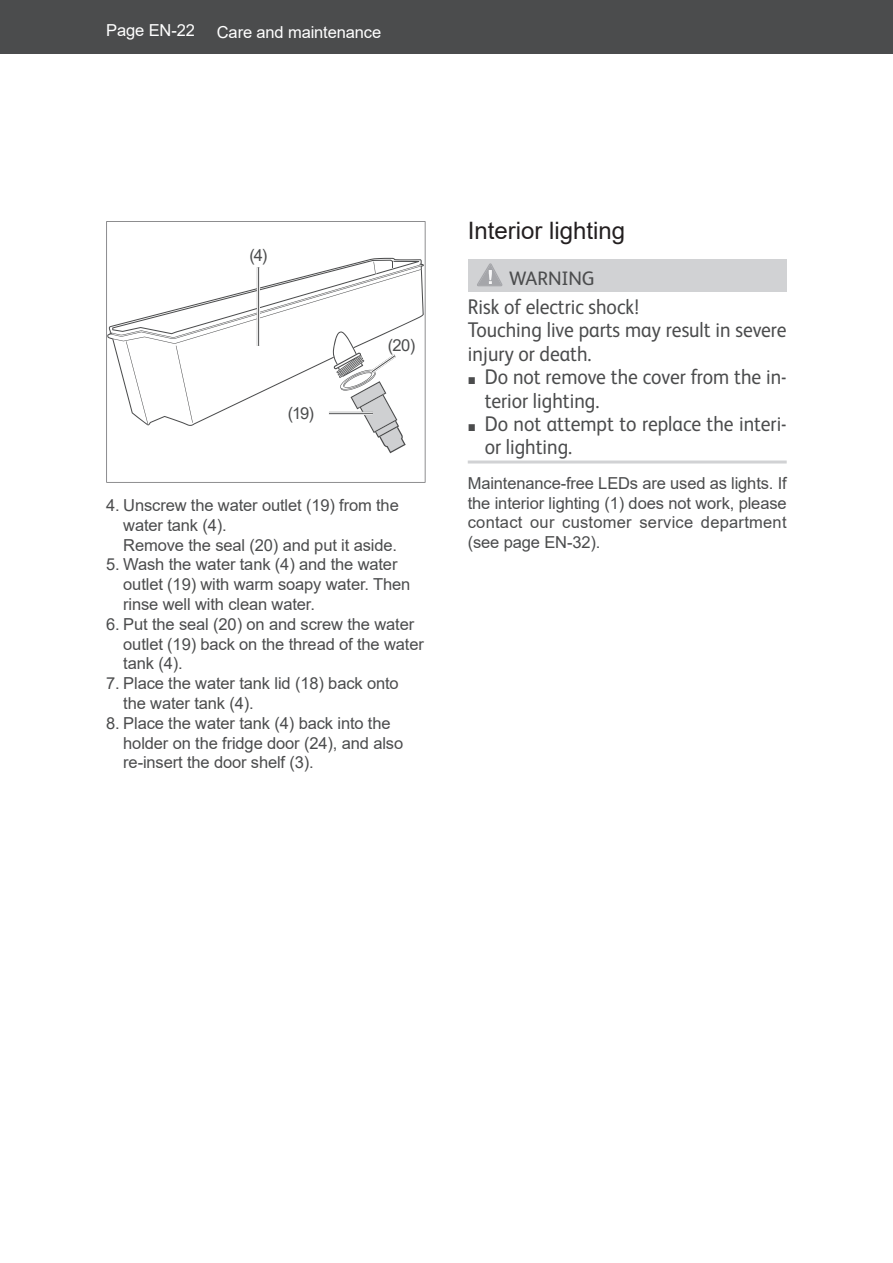
<style>
.page{position:relative;width:893px;height:1263px;background:#fff}
.page>*{position:absolute;margin:0;border:0;box-sizing:border-box;transform-origin:0 0}
.t1{font:24px "Arial";color:#231f20}
.t2{font:21.3px/23.4px "FS Albert";color:#4b4c4d;scale:.92 1}
.t3{font:19.5px "FS Albert";letter-spacing:-.005em;color:#4b4c4d}
.t4{font:16.5px/19.8px "Arial";letter-spacing:-.01em;color:#4b4c4d}
.t5{font:16.5px "Arial";letter-spacing:-.01em;color:#fff}
.s1{font-family:"Arial";font-size:14.7px}
</style>
<div class="page">
<div style="left:0;top:0;width:893px;height:54px;background:#4b4c4d"></div>
<svg style="left:106px;top:221px;width:319px;height:262px"></svg>
<svg style="left:111px;top:260px;width:310px;height:193px"></svg>
<div style="left:468px;top:259px;width:319px;height:33px;background:#d1d2d4"></div>
<hr style="left:468px;top:461px;width:319px;height:3px;background:#d1d2d4">
<svg style="left:477px;top:263px;width:25px;height:23px"></svg>
<p class="t5" style="left:106px;top:22px;width:90px">Page EN-22</p>
<p class="t5" style="left:217px;top:23px;width:166px">Care and maintenance</p>
<p class="t4" style="left:249px;top:245px;width:19px">(4)</p>
<p class="t4" style="left:288px;top:404px;width:28px">(19)</p>
<p class="t4" style="left:388px;top:335px;width:29px">(20)</p>
<p class="t4" style="left:123px;top:495px;width:277px;text-indent:-17px">4. Unscrew the water outlet (19) from the water tank (4).<br>Remove the seal (20) and put it aside.</p>
<p class="t4" style="left:123px;top:555px;width:289px;text-indent:-17px">5. Wash the water tank (4) and the water outlet (19) with warm soapy water. Then rinse well with clean water.</p>
<p class="t4" style="left:123px;top:614px;width:302px;text-indent:-17px">6. Put the seal (20) on and screw the water outlet (19) back on the thread of the water tank (4).</p>
<p class="t4" style="left:123px;top:674px;width:277px;text-indent:-17px">7. Place the water tank lid (18) back onto the water tank (4).</p>
<p class="t4" style="left:123px;top:713px;width:281px;text-indent:-17px">8. Place the water tank (4) back into the holder on the fridge door (24), and also re-insert the door shelf (3).</p>
<h1 class="t1" style="left:468px;top:217px;width:159px">Interior lighting</h1>
<p class="t3" style="left:509px;top:271px;width:87px">WARNING</p>
<p class="t2" style="left:468px;top:297px;width:348px">Risk of electric shock!<br>Touching live parts may result in severe injury or death.</p>
<p class="t2" style="left:485px;top:367px;width:330px;text-indent:-17px"><span class="s1">■</span> Do not remove the cover from the in&shy;terior lighting.</p>
<p class="t2" style="left:485px;top:414px;width:330px;text-indent:-17px"><span class="s1">■</span> Do not attempt to replace the interi&shy;or lighting.</p>
<p class="t4" style="left:468px;top:473px;width:320px;text-align:justify">Maintenance-free LEDs are used as lights. If the interior lighting (1) does not work, please contact our customer service department (see page EN-32).</p>
</div>
